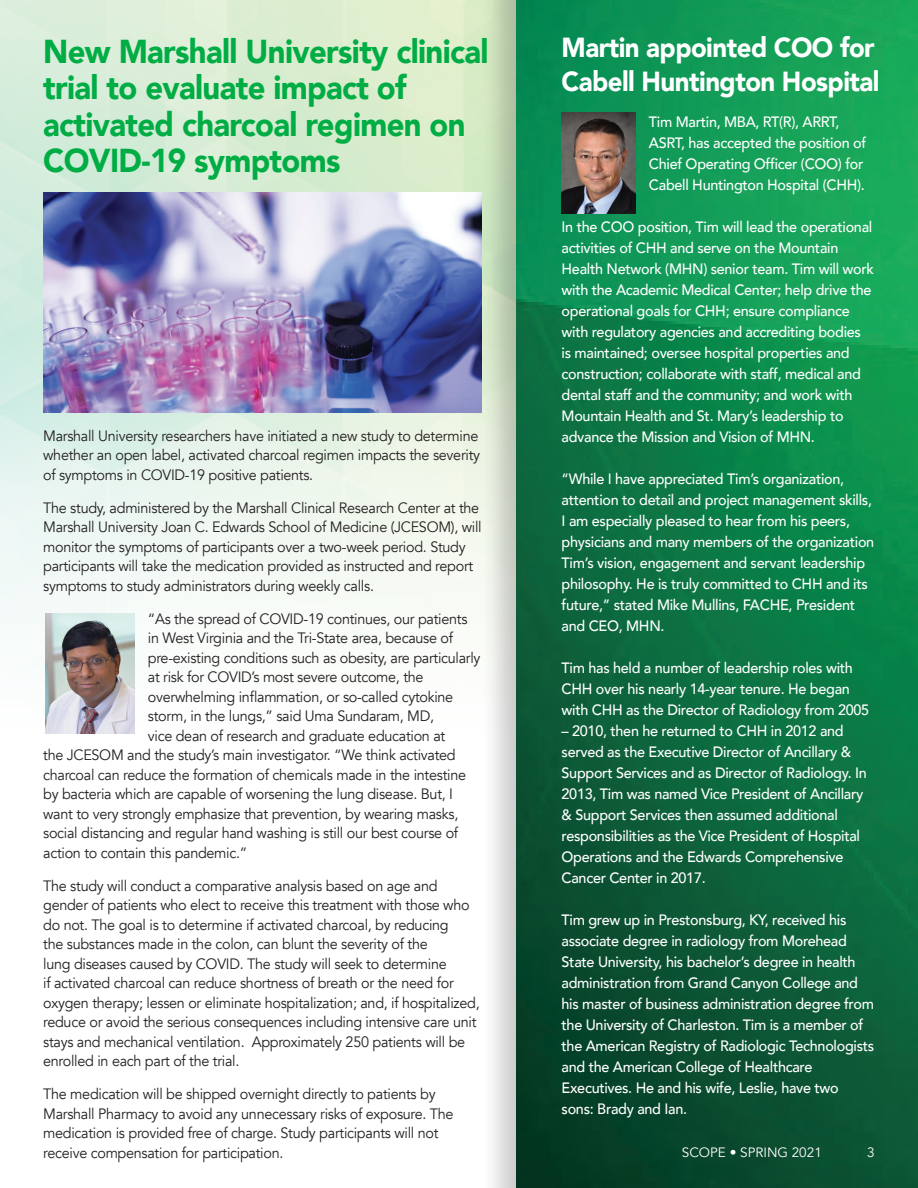
<style>
.page{position:relative;width:918px;height:1188px;background:#fff}
.page>*{position:absolute;margin:0;border:0;box-sizing:border-box;transform-origin:0 0}
.t1{font:900 33.15px/36.6px "Avenir";letter-spacing:-.02em;color:#00ad44;scale:.94 1}
.t2{font:900 27.6px "Avenir";letter-spacing:-.02em;color:#fff;scale:.94 1}
.t3{font:15px/19.5px "Avenir";letter-spacing:-.02em;color:#231f20;scale:.96 1}
.t4{font:500 15px/21px "Avenir";letter-spacing:-.02em;color:#fff;scale:.96 1}
.t5{font:13.5px "Avenir";color:#fff}
</style>
<div class="page">
<img style="left:0;top:0;width:481px;height:734px">
<div style="left:481px;top:0;width:437px;height:1188px;background:#231f20;opacity:.23"></div>
<img style="left:516px;top:0;width:402px;height:1188px">
<img style="left:562px;top:112px;width:73px;height:101px">
<img style="left:43px;top:192px;width:439px;height:220px">
<img style="left:46px;top:613px;width:88px;height:121px">
<p class="t1" style="left:43px;top:32px;width:475px">New Marshall University clinical trial to evaluate impact of activated charcoal regimen on<br>COVID-19 symptoms</p>
<p class="t3" style="left:43px;top:426px;width:457px;text-align:justify">Marshall University researchers have initiated a new study to determine whether an open label, activated charcoal regimen impacts the severity of symptoms in COVID-19 positive patients.</p>
<p class="t3" style="left:43px;top:498px;width:458px">The study, administered by the Marshall Clinical Research Center at the Marshall University Joan C. Edwards School of Medicine (JCESOM), will monitor the symptoms of participants over a two-week period. Study participants will take the medication provided as instructed and report symptoms to study administrators during weekly calls.</p>
<p class="t3" style="left:148px;top:609px;width:334px">“As the spread of COVID-19 continues, our patients</p>
<p class="t3" style="left:148px;top:628px;width:319px">in West Virginia and the Tri-State area, because of</p>
<p class="t3" style="left:148px;top:648px;width:348px">pre-existing conditions such as obesity, are particularly</p>
<p class="t3" style="left:148px;top:667px;width:289px">at risk for COVID’s most severe outcome, the</p>
<p class="t3" style="left:148px;top:687px;width:320px">overwhelming inflammation, or so-called cytokine</p>
<p class="t3" style="left:148px;top:706px;width:300px">storm, in the lungs,” said Uma Sundaram, MD,</p>
<p class="t3" style="left:148px;top:726px;width:311px">vice dean of research and graduate education at</p>
<p class="t3" style="left:43px;top:745px;width:431px">the JCESOM and the study’s main investigator. “We think activated</p>
<p class="t3" style="left:43px;top:765px;width:442px">charcoal can reduce the formation of chemicals made in the intestine</p>
<p class="t3" style="left:43px;top:784px;width:428px">by bacteria which are capable of worsening the lung disease. But, I</p>
<p class="t3" style="left:43px;top:804px;width:434px">want to very strongly emphasize that prevention, by wearing masks,</p>
<p class="t3" style="left:43px;top:823px;width:434px">social distancing and regular hand washing is still our best course of</p>
<p class="t3" style="left:43px;top:843px;width:214px">action to contain this pandemic.”</p>
<p class="t3" style="left:43px;top:876px;width:456px">The study will conduct a comparative analysis based on age and gender of patients who elect to receive this treatment with those who do not. The goal is to determine if activated charcoal, by reducing<br>the substances made in the colon, can blunt the severity of the<br>lung diseases caused by COVID. The study will seek to determine<br>if activated charcoal can reduce shortness of breath or the need for oxygen therapy; lessen or eliminate hospitalization; and, if hospitalized, reduce or avoid the serious consequences including intensive care unit stays and mechanical ventilation. Approximately 250 patients will be enrolled in each part of the trial.</p>
<p class="t3" style="left:43px;top:1084px;width:429px">The medication will be shipped overnight directly to patients by Marshall Pharmacy to avoid any unnecessary risks of exposure. The medication is provided free of charge. Study participants will not receive compensation for participation.</p>
<p class="t2" style="left:562px;top:24px;width:335px">Martin appointed COO for</p>
<p class="t2" style="left:562px;top:57px;width:340px">Cabell Huntington Hospital</p>
<p class="t4" style="left:649px;top:111px;width:228px">Tim Martin, MBA, RT(R), ARRT, ASRT, has accepted the position of Chief Operating Officer (COO) for Cabell Huntington Hospital (CHH).</p>
<p class="t4" style="left:562px;top:216px;width:327px">In the COO position, Tim will lead the operational activities of CHH and serve on the Mountain Health Network (MHN) senior team. Tim will work with the Academic Medical Center; help drive the operational goals for CHH; ensure compliance with regulatory agencies and accrediting bodies is maintained; oversee hospital properties and construction; collaborate with staff, medical and dental staff and the community; and work with Mountain Health and St. Mary’s leadership to advance the Mission and Vision of MHN.</p>
<p class="t4" style="left:562px;top:468px;width:327px">“While I have appreciated Tim’s organization, attention to detail and project management skills, I am especially pleased to hear from his peers, physicians and many members of the organization Tim’s vision, engagement and servant leadership philosophy. He is truly committed to CHH and its future,” stated Mike Mullins, FACHE, President and CEO, MHN.</p>
<p class="t4" style="left:562px;top:657px;width:322px">Tim has held a number of leadership roles with<br>CHH over his nearly 14-year tenure. He began with CHH as the Director of Radiology from 2005</p>
<p class="t4" style="left:562px;top:720px;width:319px">– 2010, then he returned to CHH in 2012 and served as the Executive Director of Ancillary &amp; Support Services and as Director of Radiology. In 2013, Tim was named Vice President of Ancillary &amp; Support Services then assumed additional responsibilities as the Vice President of Hospital Operations and the Edwards Comprehensive Cancer Center in 2017.</p>
<p class="t4" style="left:562px;top:909px;width:327px">Tim grew up in Prestonsburg, KY, received his associate degree in radiology from Morehead State University, his bachelor’s degree in health administration from Grand Canyon College and his master of business administration degree from the University of Charleston. Tim is a member of the American Registry of Radiologic Technologists and the American College of Healthcare Executives. He and his wife, Leslie, have two</p>
<p class="t4" style="left:562px;top:1098px;width:132px">sons: Brady and Ian.</p>
<p class="t5" style="left:682px;top:1145px;width:141px">SCOPE • SPRING 2021</p>
<p class="t5" style="left:867px;top:1145px;width:9px">3</p>
</div>
